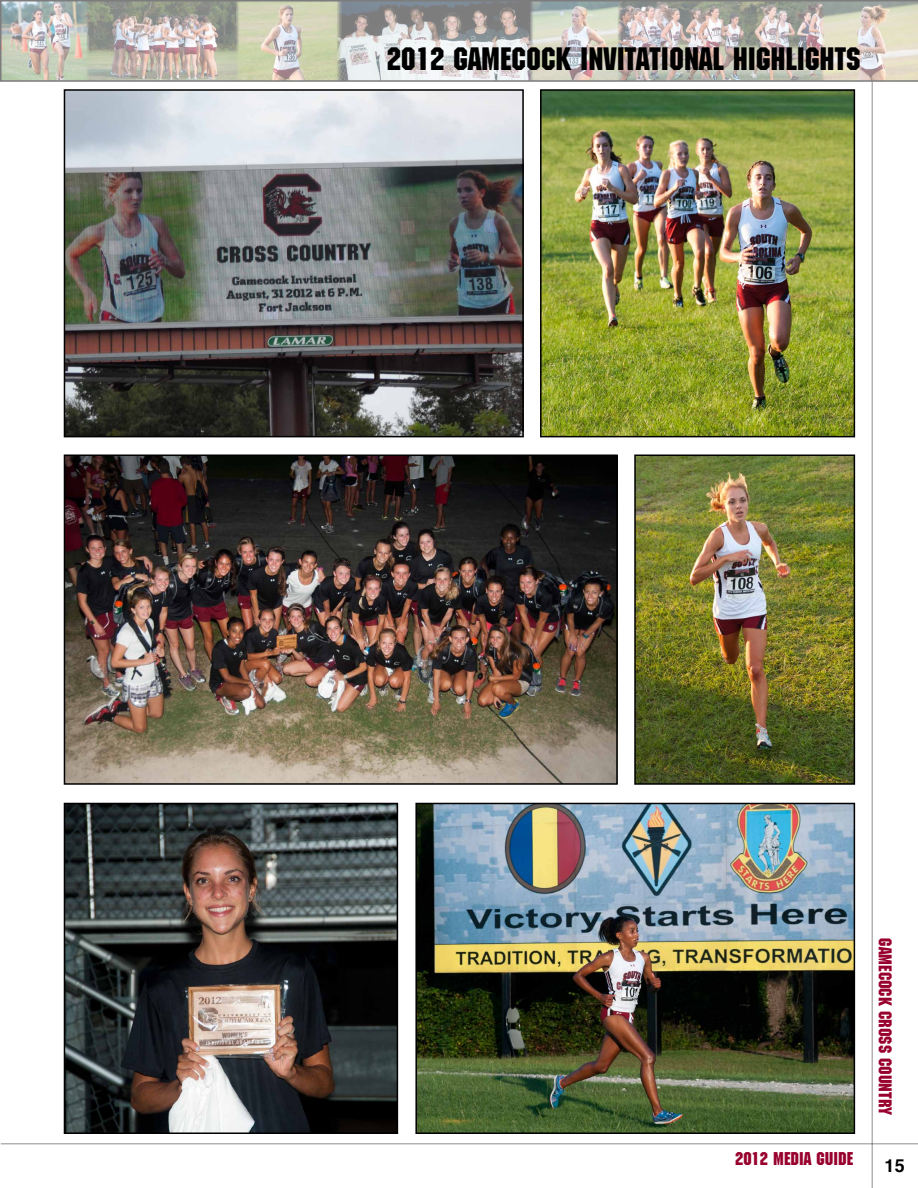
<style>
.page{position:relative;width:918px;height:1188px;background:#fff}
.page>*{position:absolute;margin:0;border:0;box-sizing:border-box;transform-origin:0 0}
.t1{font:31.5px "Machine LT";color:#000}
.t2{font:18px "Machine LT";color:#98002e}
.t3{font:700 18px "Helvetica";color:#000}
</style>
<div class="page">
<hr style="left:872px;top:82px;width:1px;height:1106px;background:#010000">
<hr style="left:1px;top:1143px;width:917px;height:1px;background:#010000">
<img style="left:0;top:0;width:918px;height:82px">
<img style="left:543px;top:92px;width:309px;height:342px">
<div style="left:540px;top:89px;width:315px;height:348px;border:2px solid #000"></div>
<img style="left:67px;top:806px;width:328px;height:325px">
<div style="left:64px;top:803px;width:334px;height:331px;border:2px solid #000"></div>
<img style="left:67px;top:92px;width:454px;height:342px">
<div style="left:64px;top:89px;width:460px;height:348px;border:2px solid #000"></div>
<img style="left:637px;top:457px;width:215px;height:325px">
<div style="left:634px;top:454px;width:221px;height:331px;border:2px solid #000"></div>
<img style="left:418px;top:806px;width:434px;height:325px">
<div style="left:415px;top:803px;width:440px;height:331px;border:2px solid #000"></div>
<img style="left:67px;top:457px;width:548px;height:325px">
<div style="left:64px;top:454px;width:554px;height:331px;border:2px solid #000"></div>
<h1 class="t1" style="left:387px;top:41px;width:475px">2012 GAMECOCK INVITATIONAL HIGHLIGHTS</h1>
<p class="t2" style="left:735px;top:1149px;width:120px">2012 MEDIA GUIDE</p>
<p class="t2" style="left:896px;top:938px;width:178px;rotate:90deg">GAMECOCK CROSS COUNTRY</p>
<p class="t3" style="left:885px;top:1151px;width:22px">15</p>
</div>
